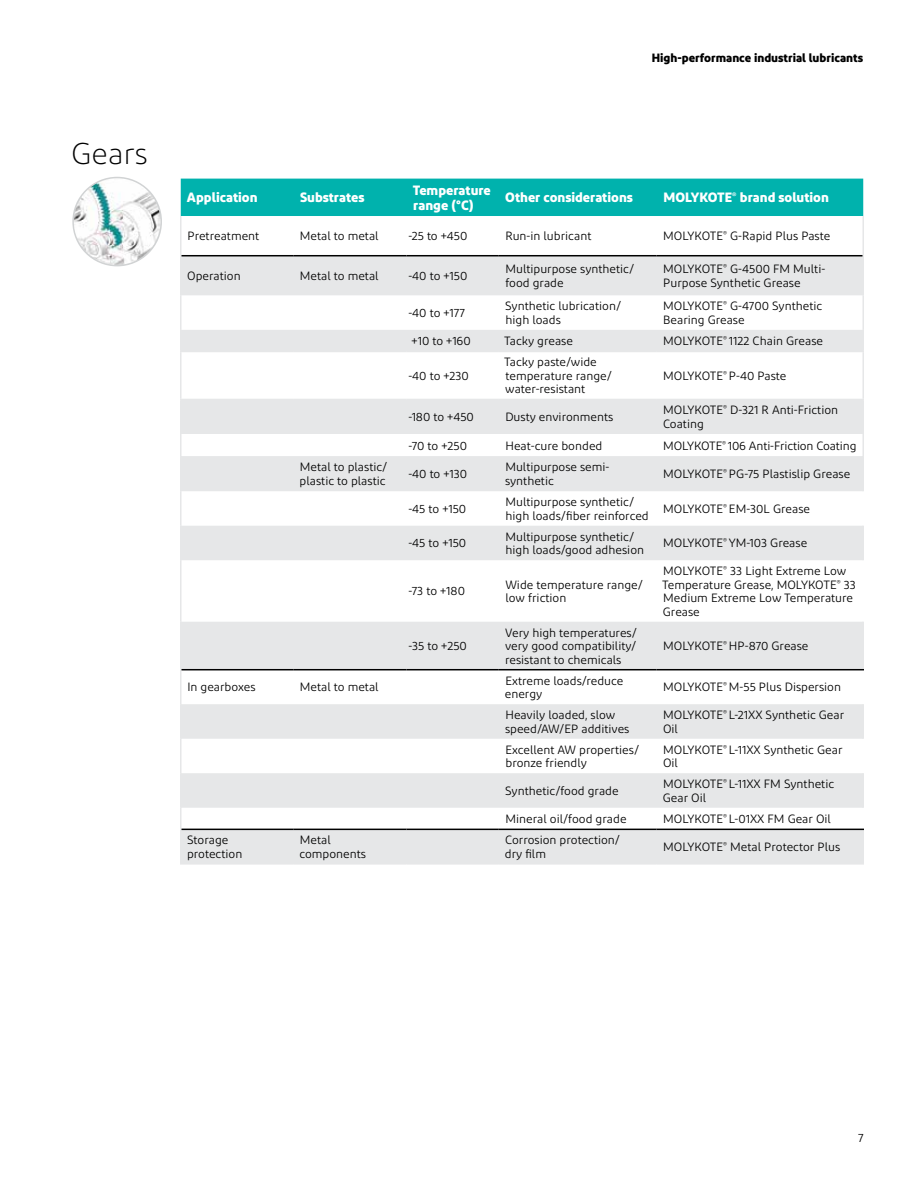
<style>
.page{position:relative;width:918px;height:1188px;background:#fff}
.page>*{position:absolute;margin:0;border:0;box-sizing:border-box;transform-origin:0 0}
.t1{font:300 30px "Diodrum";color:#000}
.t2{font:700 13.5px/15px "Diodrum";color:#fff}
.t3{font:12px/13.5px "Diodrum";color:#000}
.t4{font:700 12px "Diodrum";color:#000}
.s1{font-style:inherit}
</style>
<div class="page">
<div style="left:181px;top:179px;width:682px;height:37px;background:#00b2ad"></div>
<svg style="left:182px;top:256px;width:681px;height:607px;fill:#e6e7e8"></svg>
<hr style="left:180px;top:216px;width:2px;height:40px;background:#e6e7e8">
<hr style="left:862px;top:216px;width:2px;height:40px;background:#e6e7e8">
<hr style="left:180px;top:256px;width:2px;height:39px;background:#e6e7e8">
<hr style="left:862px;top:256px;width:2px;height:39px;background:#e6e7e8">
<hr style="left:180px;top:295px;width:2px;height:35px;background:#e6e7e8">
<hr style="left:862px;top:295px;width:2px;height:35px;background:#e6e7e8">
<hr style="left:180px;top:330px;width:2px;height:21px;background:#e6e7e8">
<hr style="left:862px;top:330px;width:2px;height:21px;background:#e6e7e8">
<hr style="left:180px;top:351px;width:113px;height:1px;background:#e6e7e8">
<hr style="left:180px;top:352px;width:2px;height:47px;background:#e6e7e8">
<hr style="left:293px;top:351px;width:113px;height:1px;background:#e6e7e8">
<hr style="left:406px;top:351px;width:93px;height:1px;background:#e6e7e8">
<hr style="left:499px;top:351px;width:158px;height:1px;background:#e6e7e8">
<hr style="left:657px;top:351px;width:207px;height:1px;background:#e6e7e8">
<hr style="left:862px;top:352px;width:2px;height:47px;background:#e6e7e8">
<hr style="left:180px;top:399px;width:113px;height:1px;background:#e6e7e8">
<hr style="left:293px;top:399px;width:113px;height:1px;background:#e6e7e8">
<hr style="left:406px;top:399px;width:93px;height:1px;background:#e6e7e8">
<hr style="left:499px;top:399px;width:158px;height:1px;background:#e6e7e8">
<hr style="left:657px;top:399px;width:207px;height:1px;background:#e6e7e8">
<hr style="left:180px;top:434px;width:2px;height:22px;background:#e6e7e8">
<hr style="left:862px;top:434px;width:2px;height:22px;background:#e6e7e8">
<hr style="left:180px;top:456px;width:2px;height:35px;background:#e6e7e8">
<hr style="left:862px;top:456px;width:2px;height:35px;background:#e6e7e8">
<hr style="left:180px;top:526px;width:2px;height:34px;background:#e6e7e8">
<hr style="left:862px;top:526px;width:2px;height:34px;background:#e6e7e8">
<hr style="left:180px;top:622px;width:2px;height:48px;background:#e6e7e8">
<hr style="left:862px;top:622px;width:2px;height:47px;background:#e6e7e8">
<hr style="left:180px;top:704px;width:2px;height:35px;background:#e6e7e8">
<hr style="left:862px;top:704px;width:2px;height:35px;background:#e6e7e8">
<hr style="left:180px;top:773px;width:2px;height:35px;background:#e6e7e8">
<hr style="left:862px;top:773px;width:2px;height:35px;background:#e6e7e8">
<hr style="left:180px;top:829px;width:2px;height:34px;background:#e6e7e8">
<hr style="left:862px;top:830px;width:2px;height:33px;background:#e6e7e8">
<hr style="left:180px;top:863px;width:113px;height:2px;background:#e6e7e8">
<hr style="left:293px;top:863px;width:113px;height:2px;background:#e6e7e8">
<hr style="left:406px;top:863px;width:93px;height:2px;background:#e6e7e8">
<hr style="left:499px;top:863px;width:158px;height:2px;background:#e6e7e8">
<hr style="left:657px;top:863px;width:207px;height:2px;background:#e6e7e8">
<hr style="left:180px;top:400px;width:2px;height:34px;background:#e6e7e8">
<hr style="left:862px;top:400px;width:2px;height:34px;background:#e6e7e8">
<hr style="left:180px;top:491px;width:2px;height:35px;background:#e6e7e8">
<hr style="left:180px;top:560px;width:2px;height:62px;background:#e6e7e8">
<hr style="left:180px;top:670px;width:2px;height:34px;background:#e6e7e8">
<hr style="left:180px;top:739px;width:2px;height:34px;background:#e6e7e8">
<hr style="left:180px;top:808px;width:2px;height:21px;background:#e6e7e8">
<hr style="left:182px;top:829px;width:111px;height:1px;background:#000">
<hr style="left:293px;top:829px;width:113px;height:1px;background:#000">
<hr style="left:406px;top:829px;width:93px;height:1px;background:#000">
<hr style="left:499px;top:829px;width:158px;height:1px;background:#000">
<hr style="left:657px;top:829px;width:207px;height:1px;background:#000">
<hr style="left:182px;top:669px;width:111px;height:1px;background:#000">
<hr style="left:293px;top:669px;width:113px;height:1px;background:#000">
<hr style="left:406px;top:669px;width:93px;height:1px;background:#000">
<hr style="left:499px;top:669px;width:158px;height:1px;background:#000">
<hr style="left:657px;top:669px;width:207px;height:1px;background:#000">
<hr style="left:182px;top:255px;width:111px;height:1px;background:#000">
<hr style="left:293px;top:255px;width:113px;height:1px;background:#000">
<hr style="left:406px;top:255px;width:93px;height:1px;background:#000">
<hr style="left:499px;top:255px;width:158px;height:1px;background:#000">
<hr style="left:657px;top:255px;width:206px;height:1px;background:#000">
<img style="left:73px;top:178px;width:88px;height:88px;border-radius:44px">
<div style="left:72px;top:177px;width:90px;height:89px;border:2px solid #d1d3d4;border-radius:50%"></div>
<h1 class="t1" style="left:71px;top:136px;width:78px">Gears</h1>
<p class="t4" style="left:652px;top:50px;width:213px">High-performance industrial lubricants</p>
<p class="t2" style="left:187px;top:190px;width:72px">Application</p>
<p class="t2" style="left:300px;top:190px;width:66px">Substrates</p>
<p class="t2" style="left:413px;top:182px;width:80px">Temperature range (°C)</p>
<p class="t2" style="left:505px;top:190px;width:129px">Other considerations</p>
<p class="t2" style="left:664px;top:190px;width:167px">MOLYKOTE<sup>®</sup> brand solution</p>
<p class="t3" style="left:187px;top:229px;width:73px">Pretreatment</p>
<p class="t3" style="left:300px;top:229px;width:80px">Metal to metal</p>
<p class="t3" style="left:408px;top:229px;width:61px">-25 to +450</p>
<p class="t3" style="left:505px;top:229px;width:88px">Run-in lubricant</p>
<p class="t3" style="left:663px;top:229px;width:169px">MOLYKOTE<sup>®</sup> G-Rapid Plus Paste</p>
<p class="t3" style="left:187px;top:269px;width:55px">Operation</p>
<p class="t3" style="left:300px;top:269px;width:80px">Metal to metal</p>
<p class="t3" style="left:408px;top:269px;width:61px">-40 to +150</p>
<p class="t3" style="left:505px;top:262px;width:130px">Multipurpose synthetic/ food grade</p>
<p class="t3" style="left:663px;top:262px;width:164px">MOLYKOTE<sup>®</sup> G-4500 FM Multi-<br>Purpose Synthetic Grease</p>
<p class="t3" style="left:408px;top:306px;width:58px">-40 to +177</p>
<p class="t3" style="left:505px;top:299px;width:118px">Synthetic lubrication/ high loads</p>
<p class="t3" style="left:663px;top:299px;width:161px">MOLYKOTE<sup>®</sup> G-4700 Synthetic<br>Bearing Grease</p>
<p class="t3" style="left:412px;top:334px;width:61px">+10 to +160</p>
<p class="t3" style="left:504px;top:334px;width:70px">Tacky grease</p>
<p class="t3" style="left:663px;top:334px;width:161px">MOLYKOTE<sup>®</sup> 1122 Chain Grease</p>
<p class="t3" style="left:408px;top:369px;width:62px">-40 to +230</p>
<p class="t3" style="left:504px;top:355px;width:109px">Tacky paste/wide temperature range/ water-resistant</p>
<p class="t3" style="left:663px;top:369px;width:125px">MOLYKOTE<sup>®</sup> P-40 Paste</p>
<p class="t3" style="left:408px;top:410px;width:67px">-180 to +450</p>
<p class="t3" style="left:505px;top:410px;width:110px">Dusty environments</p>
<p class="t3" style="left:663px;top:403px;width:177px">MOLYKOTE<sup>®</sup> D-321 R Anti-Friction<br>Coating</p>
<p class="t3" style="left:408px;top:438px;width:60px">-70 to +250</p>
<p class="t3" style="left:505px;top:438px;width:99px">Heat-cure bonded</p>
<p class="t3" style="left:663px;top:438px;width:195px">MOLYKOTE<sup>®</sup> 106 Anti-Friction Coating</p>
<p class="t3" style="left:300px;top:460px;width:89px">Metal to plastic/ plastic to plastic</p>
<p class="t3" style="left:408px;top:467px;width:60px">-40 to +130</p>
<p class="t3" style="left:505px;top:460px;width:106px">Multipurpose semi&shy;synthetic</p>
<p class="t3" style="left:663px;top:467px;width:189px">MOLYKOTE<sup>®</sup> PG-75 Plastislip Grease</p>
<p class="t3" style="left:408px;top:502px;width:59px">-45 to +150</p>
<p class="t3" style="left:505px;top:495px;width:145px">Multipurpose synthetic/ high loads/fiber reinforced</p>
<p class="t3" style="left:663px;top:502px;width:148px">MOLYKOTE<sup>®</sup> EM-30L Grease</p>
<p class="t3" style="left:408px;top:536px;width:59px">-45 to +150</p>
<p class="t3" style="left:505px;top:530px;width:140px">Multipurpose synthetic/ high loads/good adhesion</p>
<p class="t3" style="left:663px;top:536px;width:145px">MOLYKOTE<sup>®</sup> YM-103 Grease</p>
<p class="t3" style="left:408px;top:584px;width:58px">-73 to +180</p>
<p class="t3" style="left:505px;top:578px;width:139px">Wide temperature range/ low friction</p>
<p class="t3" style="left:662px;top:564px;width:195px">MOLYKOTE<sup>®</sup> 33 Light Extreme Low<br>Temperature Grease, MOLYKOTE<sup>®</sup> 33<br>Medium Extreme Low Temperature<br>Grease</p>
<p class="t3" style="left:408px;top:639px;width:60px">-35 to +250</p>
<p class="t3" style="left:505px;top:626px;width:133px;text-align:justify">Very high temperatures/ very good compatibility/ resistant to chemicals</p>
<p class="t3" style="left:663px;top:639px;width:147px">MOLYKOTE<sup>®</sup> HP-870 Grease</p>
<p class="t3" style="left:187px;top:680px;width:70px">In gearboxes</p>
<p class="t3" style="left:300px;top:680px;width:80px">Metal to metal</p>
<p class="t3" style="left:505px;top:674px;width:120px">Extreme loads/reduce energy</p>
<p class="t3" style="left:663px;top:680px;width:179px">MOLYKOTE<sup>®</sup> M-55 Plus Dispersion</p>
<p class="t3" style="left:505px;top:708px;width:126px">Heavily loaded, slow speed/AW/EP additives</p>
<p class="t3" style="left:663px;top:708px;width:183px">MOLYKOTE<sup>®</sup> L-21<span class="s1">XX</span> Synthetic Gear<br>Oil</p>
<p class="t3" style="left:505px;top:743px;width:135px">Excellent AW properties/ bronze friendly</p>
<p class="t3" style="left:663px;top:743px;width:181px">MOLYKOTE<sup>®</sup> L-11<span class="s1">XX</span> Synthetic Gear<br>Oil</p>
<p class="t3" style="left:505px;top:784px;width:115px">Synthetic/food grade</p>
<p class="t3" style="left:663px;top:777px;width:173px">MOLYKOTE<sup>®</sup> L-11<span class="s1">XX FM</span> Synthetic<br>Gear Oil</p>
<p class="t3" style="left:505px;top:812px;width:123px">Mineral oil/food grade</p>
<p class="t3" style="left:663px;top:812px;width:169px">MOLYKOTE<sup>®</sup> L-01<span class="s1">XX FM</span> Gear Oil</p>
<p class="t3" style="left:187px;top:833px;width:57px">Storage protection</p>
<p class="t3" style="left:299px;top:833px;width:68px">Metal components</p>
<p class="t3" style="left:505px;top:833px;width:117px">Corrosion protection/ dry film</p>
<p class="t3" style="left:663px;top:840px;width:178px">MOLYKOTE<sup>®</sup> Metal Protector Plus</p>
<p class="t3" style="left:858px;top:1131px;width:7px">7</p>
</div>
